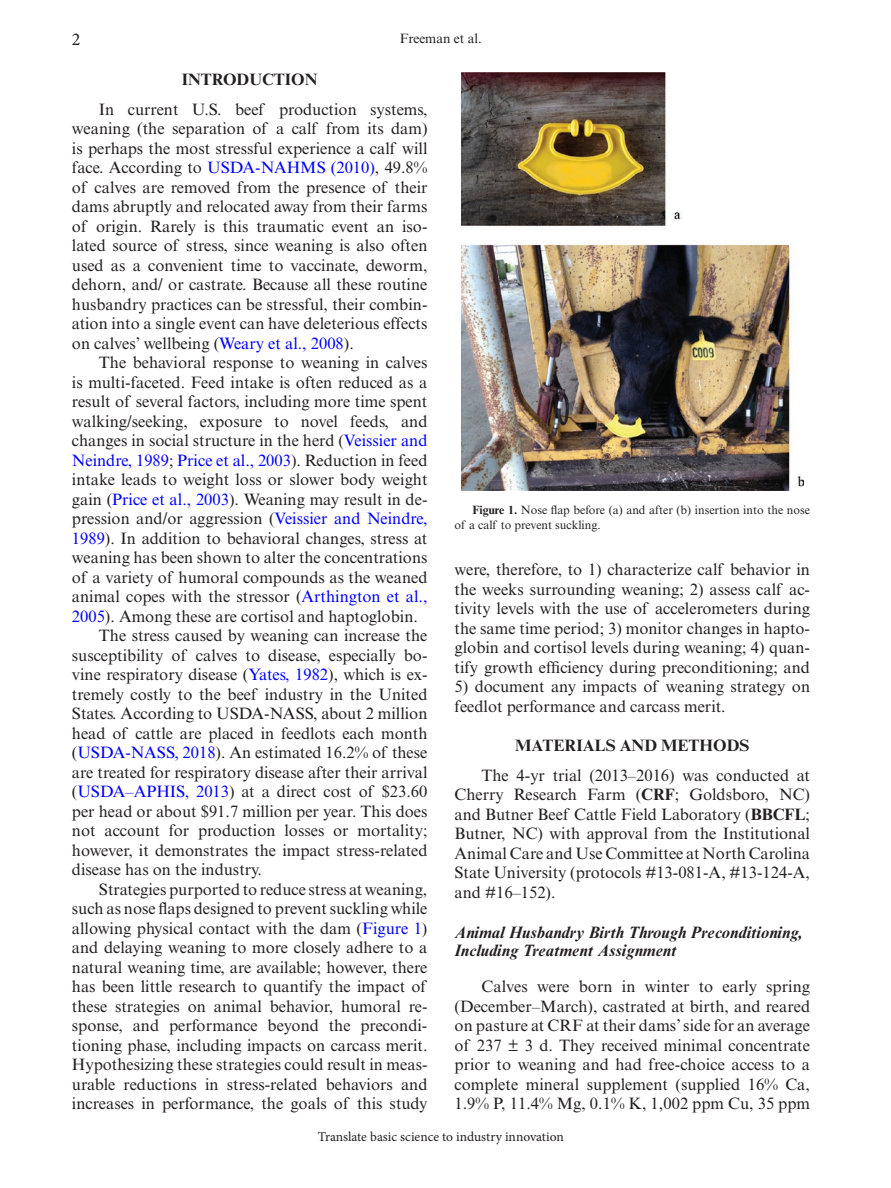
<style>
.page{position:relative;width:891px;height:1188px;background:#fff}
.page>*{position:absolute;margin:0;border:0;box-sizing:border-box;transform-origin:0 0}
.t1{font:18px "Minion Pro";color:#231f20}
.t2{font:16.5px/19.5px "Times New Roman MT Std";color:#231f20;text-align:justify}
.t3{font:italic 700 16.5px/18px "Times New Roman MT Std";color:#231f20}
.t4{font:16.5px "Times New Roman MT Std";color:#00f}
.t5{font:700 16.5px "Times New Roman MT Std";color:#231f20}
.t6{font:13.5px "Minion Pro";color:#231f20}
.t7{font:13.5px "Times New Roman MT Std";color:#231f20}
.t8{font:12px/15px "Times New Roman MT Std";color:#231f20}
.s1{color:#00f}
.s2{color:#231f20}
.s3{font-weight:700}
</style>
<div class="page">
<img style="left:461px;top:73px;width:342px;height:418px">
<p class="t1" style="left:72px;top:27px;width:10px">2</p>
<p class="t7" style="left:400px;top:30px;width:83px">Freeman et al.</p>
<p class="t5" style="left:182px;top:69px;width:137px">INTRODUCTION</p>
<p class="t2" style="left:72px;top:99px;width:357px;text-indent:27px">In current U.S. beef production systems, weaning (the separation of a calf from its dam) is perhaps the most stressful experience a calf will face. According to <span class="s1">USDA-NAHMS (2010)</span>, 49.8% of calves are removed from the presence of their dams abruptly and relocated away from their farms of origin. Rarely is this traumatic event an iso&shy;lated source of stress, since weaning is also often used as a convenient time to vaccinate, deworm, dehorn, and/ or castrate. Because all these routine husbandry practices can be stressful, their combin&shy;ation into a single event can have deleterious effects on calves’ wellbeing (<span class="s1">Weary et al., 2008</span>).</p>
<p class="t2" style="left:99px;top:353px;width:330px">The behavioral response to weaning in calves</p>
<p class="t2" style="left:72px;top:372px;width:357px">is multi-faceted. Feed intake is often reduced as a</p>
<p class="t2" style="left:72px;top:392px;width:357px">result of several factors, including more time spent</p>
<p class="t2" style="left:72px;top:411px;width:357px">walking/seeking, exposure to novel feeds, and</p>
<p class="t2" style="left:72px;top:431px;width:357px">changes in social structure in the herd (<span class="s1">Veissier and</span></p>
<p class="t4" style="left:72px;top:451px;width:357px">Neindre, 1989<span class="s2">;</span> Price et al., 2003<span class="s2">). Reduction in feed</span></p>
<p class="t2" style="left:72px;top:470px;width:357px">intake leads to weight loss or slower body weight</p>
<p class="t2" style="left:72px;top:489px;width:357px">gain (<span class="s1">Price et al., 2003</span>). Weaning may result in de-</p>
<p class="t2" style="left:72px;top:509px;width:357px">pression and/or aggression (<span class="s1">Veissier and Neindre,</span></p>
<p class="t2" style="left:72px;top:528px;width:357px"><span class="s1">1989</span>). In addition to behavioral changes, stress at</p>
<p class="t2" style="left:72px;top:548px;width:357px">weaning has been shown to alter the concentrations</p>
<p class="t2" style="left:72px;top:567px;width:357px">of a variety of humoral compounds as the weaned</p>
<p class="t2" style="left:72px;top:587px;width:357px">animal copes with the stressor (<span class="s1">Arthington et al.,</span></p>
<p class="t2" style="left:72px;top:606px;width:347px"><span class="s1">2005</span>). Among these are cortisol and haptoglobin.</p>
<p class="t2" style="left:99px;top:626px;width:330px">The stress caused by weaning can increase the</p>
<p class="t2" style="left:72px;top:645px;width:357px">susceptibility of calves to disease, especially bo-</p>
<p class="t2" style="left:72px;top:665px;width:357px">vine respiratory disease (<span class="s1">Yates, 1982</span>), which is ex-</p>
<p class="t2" style="left:72px;top:684px;width:357px">tremely costly to the beef industry in the United</p>
<p class="t2" style="left:72px;top:704px;width:357px">States. According to USDA-NASS, about 2 million</p>
<p class="t2" style="left:72px;top:723px;width:357px">head of cattle are placed in feedlots each month</p>
<p class="t2" style="left:72px;top:743px;width:357px">(<span class="s1">USDA-NASS, 2018</span>). An estimated 16.2% of these</p>
<p class="t2" style="left:72px;top:762px;width:357px">are treated for respiratory disease after their arrival</p>
<p class="t2" style="left:72px;top:782px;width:357px">(<span class="s1">USDA–APHIS, 2013</span>) at a direct cost of $23.60</p>
<p class="t2" style="left:72px;top:801px;width:357px">per head or about $91.7 million per year. This does</p>
<p class="t2" style="left:72px;top:821px;width:357px">not account for production losses or mortality;</p>
<p class="t2" style="left:72px;top:840px;width:357px">however, it demonstrates the impact stress-related</p>
<p class="t2" style="left:72px;top:860px;width:192px">disease has on the industry.</p>
<p class="t2" style="left:99px;top:879px;width:330px">Strategies purported to reduce stress at weaning,</p>
<p class="t2" style="left:72px;top:899px;width:357px">such as nose flaps designed to prevent suckling while</p>
<p class="t2" style="left:72px;top:918px;width:357px">allowing physical contact with the dam (<span class="s1">Figure 1</span>)</p>
<p class="t2" style="left:72px;top:938px;width:357px">and delaying weaning to more closely adhere to a</p>
<p class="t2" style="left:72px;top:957px;width:357px">natural weaning time, are available; however, there</p>
<p class="t2" style="left:72px;top:977px;width:355px">has been little research to quantify the impact of</p>
<p class="t2" style="left:72px;top:996px;width:357px">these strategies on animal behavior, humoral re-</p>
<p class="t2" style="left:72px;top:1016px;width:357px">sponse, and performance beyond the precondi-</p>
<p class="t2" style="left:72px;top:1035px;width:357px">tioning phase, including impacts on carcass merit.</p>
<p class="t2" style="left:72px;top:1055px;width:357px">Hypothesizing these strategies could result in meas-</p>
<p class="t2" style="left:72px;top:1074px;width:357px">urable reductions in stress-related behaviors and</p>
<p class="t2" style="left:72px;top:1094px;width:357px">increases in performance, the goals of this study</p>
<p class="t8" style="left:454px;top:502px;width:357px;text-indent:18px"><span class="s3">Figure 1.</span> Nose flap before (a) and after (b) insertion into the nose of a calf to prevent suckling.</p>
<p class="t2" style="left:454px;top:560px;width:357px">were, therefore, to 1) characterize calf behavior in the weeks surrounding weaning; 2) assess calf ac&shy;tivity levels with the use of accelerometers during the same time period; 3) monitor changes in hapto&shy;globin and cortisol levels during weaning; 4) quan&shy;tify growth efficiency during preconditioning; and</p>
<p class="t2" style="left:454px;top:677px;width:357px">5) document any impacts of weaning strategy on feedlot performance and carcass merit.</p>
<p class="t5" style="left:515px;top:735px;width:236px">MATERIALS AND METHODS</p>
<p class="t2" style="left:454px;top:765px;width:357px;text-indent:27px">The 4-yr trial (2013–2016) was conducted at Cherry Research Farm (<span class="s3">CRF</span>; Goldsboro, NC) and Butner Beef Cattle Field Laboratory (<span class="s3">BBCFL</span>; Butner, NC) with approval from the Institutional Animal Care and Use Committee at North Carolina State University (protocols #13-081-A, #13-124-A, and #16–152).</p>
<p class="t3" style="left:454px;top:923px;width:350px">Animal Husbandry Birth Through Preconditioning,<br>Including Treatment Assignment</p>
<p class="t2" style="left:454px;top:977px;width:357px;text-indent:27px">Calves were born in winter to early spring (December–March), castrated at birth, and reared on pasture at CRF at their dams’ side for an average of 237 ± 3 d. They received minimal concentrate prior to weaning and had free-choice access to a complete mineral supplement (supplied 16% Ca, 1.9% P, 11.4% Mg, 0.1% K, 1,002 ppm Cu, 35 ppm</p>
<p class="t6" style="left:318px;top:1128px;width:247px">Translate basic science to industry innovation</p>
</div>
